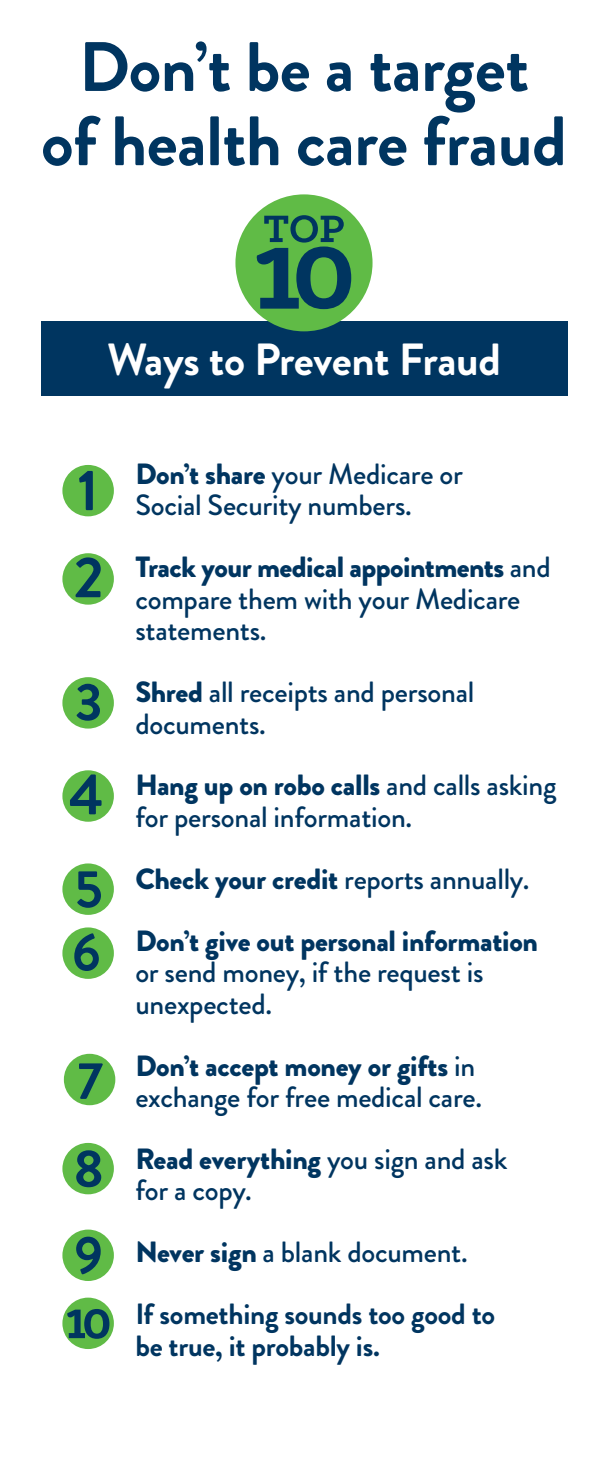
<style>
.page{position:relative;width:608px;height:1458px;background:#fff}
.page>*{position:absolute;margin:0;border:0;box-sizing:border-box;transform-origin:0 0}
.t1{font:700 69.75px/74.2px "Brandon Grotesque";letter-spacing:-.01em;color:#003560;text-align:center}
.t2{font:700 57.6px "Brandon Grotesque";color:#003560}
.t3{font:700 52.88px "Brandon Grotesque";color:#003560}
.t4{font:700 52.2px "Brandon Grotesque";color:#003560}
.t5{font:700 45px "Brandon Grotesque";letter-spacing:-.01em;color:#fff}
.t6{font:500 29.25px/31.5px "Brandon Grotesque";letter-spacing:-.01em;color:#003560}
.t7{font:700 29.25px/31.5px "Brandon Grotesque";letter-spacing:-.01em;color:#003560}
.s1{font-weight:900}
</style>
<div class="page">
<div style="left:62px;top:770px;width:52px;height:52px;background:#60bb46;border-radius:50%"></div>
<div style="left:62px;top:927px;width:52px;height:52px;background:#60bb46;border-radius:50%"></div>
<div style="left:62px;top:1143px;width:52px;height:51px;background:#60bb46;border-radius:50%"></div>
<div style="left:62px;top:553px;width:52px;height:52px;background:#60bb46;border-radius:50%"></div>
<div style="left:62px;top:465px;width:52px;height:51px;background:#60bb46;border-radius:50%"></div>
<div style="left:62px;top:677px;width:52px;height:52px;background:#60bb46;border-radius:50%"></div>
<div style="left:62px;top:863px;width:52px;height:52px;background:#60bb46;border-radius:50%"></div>
<div style="left:64px;top:1054px;width:51px;height:51px;background:#60bb46;border-radius:50%"></div>
<div style="left:62px;top:1230px;width:52px;height:51px;background:#60bb46;border-radius:50%"></div>
<div style="left:62px;top:1298px;width:52px;height:51px;background:#60bb46;border-radius:50%"></div>
<svg style="left:67px;top:1309px;width:42px;height:30px"></svg>
<div style="left:40px;top:321px;width:527px;height:74px;background:#003560"></div>
<div style="left:235px;top:194px;width:137px;height:137px;background:#60bb46;border-radius:50%"></div>
<svg style="left:256px;top:215px;width:95px;height:94px"></svg>
<p class="t1" style="left:41px;top:31px;width:527px">Don’t be a target<br>of health care fraud</p>
<p class="t5" style="left:107px;top:328px;width:395px">Ways to Prevent Fraud</p>
<p class="t2" style="left:78px;top:450px;width:22px">1</p>
<p class="t2" style="left:74px;top:537px;width:31px">2</p>
<p class="t3" style="left:75px;top:665px;width:29px">3</p>
<p class="t2" style="left:69px;top:754px;width:36px">4</p>
<p class="t3" style="left:75px;top:852px;width:29px">5</p>
<p class="t3" style="left:72px;top:915px;width:30px">6</p>
<p class="t4" style="left:77px;top:1044px;width:27px">7</p>
<p class="t3" style="left:74px;top:1132px;width:31px">8</p>
<p class="t3" style="left:74px;top:1218px;width:30px">9</p>
<p class="t6" style="left:135px;top:458px;width:329px"><span class="s1">Don’t share</span> your Medicare or<br>Social Security numbers.</p>
<p class="t6" style="left:135px;top:552px;width:417px"><span class="s1">Track your medical appointments</span> and compare them with your Medicare statements.</p>
<p class="t6" style="left:135px;top:677px;width:340px"><span class="s1">Shred</span> all receipts and personal documents.</p>
<p class="t6" style="left:135px;top:770px;width:422px"><span class="s1">Hang up on robo calls</span> and calls asking for personal information.</p>
<p class="t6" style="left:135px;top:863px;width:395px"><span class="s1">Check your credit</span> reports annually.</p>
<p class="t6" style="left:135px;top:925px;width:404px"><span class="s1">Don’t give out personal information </span>or send money, if the request is unexpected.</p>
<p class="t6" style="left:135px;top:1050px;width:348px"><span class="s1">Don’t accept money or gifts</span> in exchange for free medical care.</p>
<p class="t6" style="left:135px;top:1144px;width:373px"><span class="s1">Read everything</span> you sign and ask for a copy.</p>
<p class="t6" style="left:135px;top:1237px;width:334px"><span class="s1">Never sign</span> a blank document.</p>
<p class="t7" style="left:135px;top:1299px;width:361px">If something sounds too good to be true, it probably is.</p>
</div>
